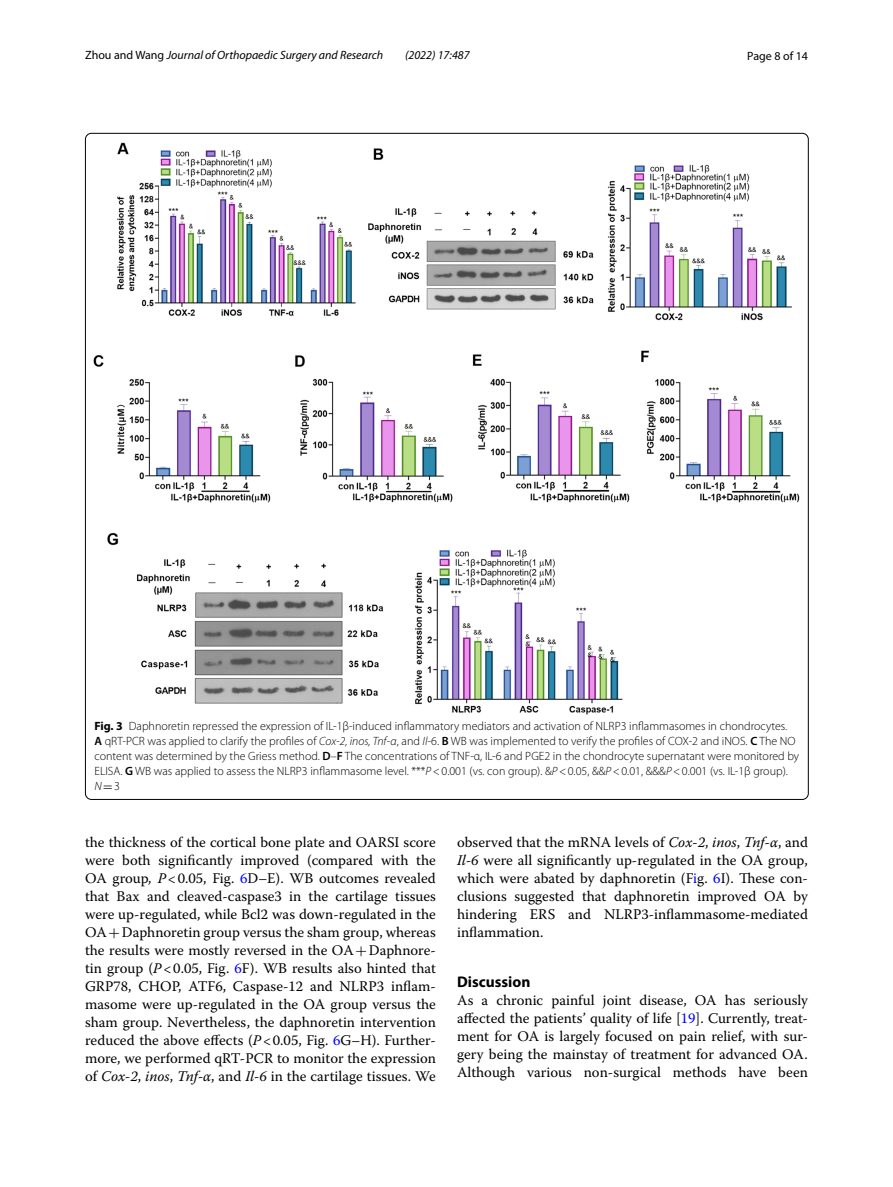
<style>
.page{position:relative;width:893px;height:1187px;background:#fff}
.page>*{position:absolute;margin:0;border:0;box-sizing:border-box;transform-origin:0 0}
.t1{font:700 15.45px "Myriad Pro";color:#000}
.t2{font:14.7px/18px "Warnock Pro";color:#000;text-align:justify}
.t3{font:300 12px/15px "Myriad Pro";color:#000}
.t4{font:italic 12px "Myriad Pro";color:#000}
.t5{font:12px "Myriad Pro";color:#000}
.s1{font-style:normal}
.s2{font-weight:700}
.s3{font-weight:600}
.s4{font-style:italic}
.s5{font-family:"MTSY";font-weight:400}
.s6{color:#00f}
.s7{font-family:"MTSY"}
</style>
<div class="page">
<img style="left:94px;top:142px;width:706px;height:572px">
<p class="t4" style="left:85px;top:48px;width:300px"><span class="s1">Zhou and Wang</span> Journal of Orthopaedic Surgery and Research</p>
<p class="t4" style="left:405px;top:48px;width:66px">(2022) 17:487</p>
<p class="t5" style="left:747px;top:48px;width:62px">Page 8 of 14</p>
<p class="t3" style="left:94px;top:718px;width:706px"><span class="s2">Fig. 3</span> Daphnoretin repressed the expression of IL-1β-induced inflammatory mediators and activation of NLRP3 inflammasomes in chondrocytes.<br><span class="s3">A</span> qRT-PCR was applied to clarify the profiles of <span class="s4">Cox-2, inos, Tnf-α</span>, and <span class="s4">Il-</span>6. <span class="s3">B</span> WB was implemented to verify the profiles of COX-2 and iNOS. <span class="s3">C</span> The NO content was determined by the Griess method. <span class="s3">D</span>–<span class="s3">F</span> The concentrations of TNF-α, IL-6 and PGE2 in the chondrocyte supernatant were monitored by ELISA. <span class="s3">G</span> WB was applied to assess the NLRP3 inflammasome level. ***<span class="s4">P</span>&lt;0.001 (vs. con group). &amp;<span class="s4">P</span>&lt;0.05, &amp;&amp;<span class="s4">P</span>&lt;0.01, &amp;&amp;&amp;<span class="s4">P</span>&lt;0.001 (vs. IL-1β group).<br><span class="s4">N</span><span class="s5">=</span>3</p>
<p class="t2" style="left:85px;top:832px;width:352px">the thickness of the cortical bone plate and OARSI score were both significantly improved (compared with the OA group<span class="s4">, P</span>&lt;0.05, Fig. <span class="s6">6</span>D–E). WB outcomes revealed that Bax and cleaved-caspase3 in the cartilage tissues were up-regulated, while Bcl2 was down-regulated in the OA<span class="s7">+</span>Daphnoretin group versus the sham group, whereas the results were mostly reversed in the OA<span class="s7">+</span>Daphnore&shy;tin group (<span class="s4">P</span>&lt;0.05, Fig. <span class="s6">6</span>F). WB results also hinted that GRP78, CHOP, ATF6, Caspase-12 and NLRP3 inflam&shy;masome were up-regulated in the OA group versus the sham group. Nevertheless, the daphnoretin intervention reduced the above effects (<span class="s4">P</span>&lt;0.05, Fig. <span class="s6">6</span>G–H). Further&shy;more, we performed qRT-PCR to monitor the expression of <span class="s4">Cox-2</span>, <span class="s4">inos</span>, <span class="s4">Tnf-α</span>, and <span class="s4">Il-6</span> in the cartilage tissues. We</p>
<p class="t2" style="left:457px;top:832px;width:352px">observed that the mRNA levels of <span class="s4">Cox-2</span>, <span class="s4">inos</span>, <span class="s4">Tnf-α</span>, and <span class="s4">Il-6</span> were all significantly up-regulated in the OA group, which were abated by daphnoretin (F<span class="s6">i</span>g. <span class="s6">6</span>I). These con&shy;clusions suggested that daphnoretin improved OA by hindering ERS and NLRP3-inflammasome-mediated inflammation.</p>
<p class="t1" style="left:457px;top:971px;width:75px">Discussion</p>
<p class="t2" style="left:457px;top:991px;width:352px">As a chronic painful joint disease, OA has seriously affected the patients’ quality of life [<span class="s6">19</span>]. Currently, treat&shy;ment for OA is largely focused on pain relief, with sur&shy;gery being the mainstay of treatment for advanced OA.<br>Although various non-surgical methods have been</p>
</div>
